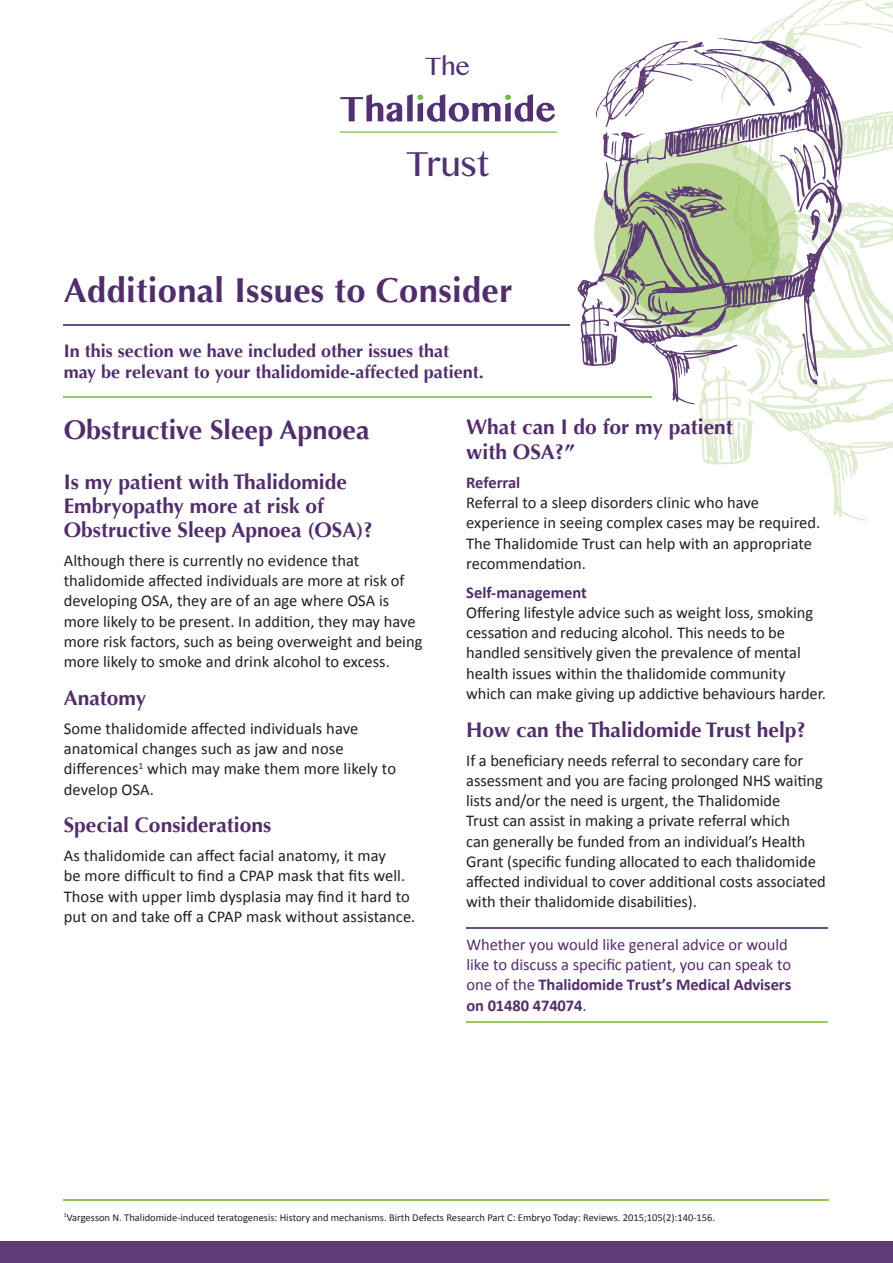
<style>
.page{position:relative;width:893px;height:1263px;background:#fff}
.page>*{position:absolute;margin:0;border:0;box-sizing:border-box;transform-origin:0 0}
.t1{font:34.95px "Tamil MN";color:#513073}
.t2{font:700 34.5px "Optima";letter-spacing:.01em;color:#522d6d}
.t3{font:700 27px "Optima";color:#522d6d}
.t4{font:25.2px "Tamil MN";color:#513073}
.t5{font:700 21px/24px "Optima";color:#522d6d}
.t6{font:700 18px/21px "Optima";color:#522d6d}
.t7{font:16.5px/20.2px "Calibri";letter-spacing:-.005em;color:#231f20}
.t8{font:16.5px/20.2px "Calibri";letter-spacing:-.005em;color:#522d6d}
.t9{font:700 16.5px "Calibri";color:#522d6d}
.t10{font:10.5px "Calibri";color:#231f20}
.s1{font-weight:700}
</style>
<div class="page">
<hr style="left:64px;top:324px;width:506px;height:2px;background:#6b4d80">
<hr style="left:64px;top:396px;width:588px;height:2px;background:#9ac962">
<div style="left:0;top:1242px;width:893px;height:21px;background:#5e3d76"></div>
<hr style="left:466px;top:928px;width:362px;height:1px;background:#6b4d80">
<hr style="left:466px;top:1021px;width:362px;height:1px;background:#9ac962">
<hr style="left:64px;top:1199px;width:765px;height:1px;background:#8ec34f">
<svg style="left:829px;top:465px;width:37px;height:56px"></svg>
<svg style="left:577px;top:113px;width:19px;height:253px"></svg>
<svg style="left:596px;top:0;width:297px;height:465px"></svg>
<hr style="left:340px;top:132px;width:217px;height:1px;background:#78c042">
<svg style="left:340px;top:94px;width:215px;height:28px"></svg>
<h3 class="t4" style="left:425px;top:51px;width:47px">The</h3>
<h1 class="t1" style="left:406px;top:144px;width:84px">Trust</h1>
<h2 class="t2" style="left:64px;top:270px;width:450px">Additional Issues to Consider</h2>
<p class="t6" style="left:64px;top:340px;width:422px">In this section we have included other issues that may be relevant to your thalidomide-affected patient.</p>
<p class="t5" style="left:466px;top:414px;width:268px;line-height:25.2px">What can I do for my patient with OSA?”</p>
<p class="t9" style="left:466px;top:472px;width:56px">Referral</p>
<p class="t7" style="left:466px;top:493px;width:355px">Referral to a sleep disorders clinic who have experience in seeing complex cases may be required.<br>The Thalidomide Trust can help with an appropriate recommendation.</p>
<p class="t9" style="left:466px;top:582px;width:122px">Self-management</p>
<p class="t7" style="left:466px;top:602px;width:361px">Offering lifestyle advice such as weight loss, smoking cessation and reducing alcohol. This needs to be handled sensitively given the prevalence of mental health issues within the thalidomide community which can make giving up addictive behaviours harder.</p>
<p class="t5" style="left:466px;top:718px;width:341px">How can the Thalidomide Trust help?</p>
<p class="t7" style="left:466px;top:750px;width:361px">If a beneficiary needs referral to secondary care for assessment and you are facing prolonged NHS waiting lists and/or the need is urgent, the Thalidomide<br>Trust can assist in making a private referral which<br>can generally be funded from an individual’s Health Grant (specific funding allocated to each thalidomide affected individual to cover additional costs associated with their thalidomide disabilities).</p>
<h3 class="t3" style="left:64px;top:415px;width:307px">Obstructive Sleep Apnoea</h3>
<p class="t5" style="left:64px;top:470px;width:310px">Is my patient with Thalidomide<br>Embryopathy more at risk of<br>Obstructive Sleep Apnoea (OSA)?</p>
<p class="t7" style="left:64px;top:550px;width:360px">Although there is currently no evidence that thalidomide affected individuals are more at risk of developing OSA, they are of an age where OSA is more likely to be present. In addition, they may have more risk factors, such as being overweight and being more likely to smoke and drink alcohol to excess.</p>
<p class="t5" style="left:64px;top:686px;width:84px">Anatomy</p>
<p class="t7" style="left:64px;top:718px;width:334px">Some thalidomide affected individuals have anatomical changes such as jaw and nose differences<sup>1</sup> which may make them more likely to develop OSA.</p>
<p class="t5" style="left:64px;top:814px;width:209px">Special Considerations</p>
<p class="t7" style="left:64px;top:846px;width:353px">As thalidomide can affect facial anatomy, it may<br>be more difficult to find a CPAP mask that fits well.<br>Those with upper limb dysplasia may find it hard to put on and take off a CPAP mask without assistance.</p>
<p class="t8" style="left:466px;top:934px;width:326px">Whether you would like general advice or would like to discuss a specific patient, you can speak to one of the <span class="s1">Thalidomide Trust’s Medical Advisers on 01480 474074</span>.</p>
<p class="t10" style="left:64px;top:1210px;width:653px"><sup>1</sup>Vargesson N. Thalidomide-induced teratogenesis: History and mechanisms. Birth Defects Research Part C: Embryo Today: Reviews. 2015;105(2):140-156.</p>
</div>
